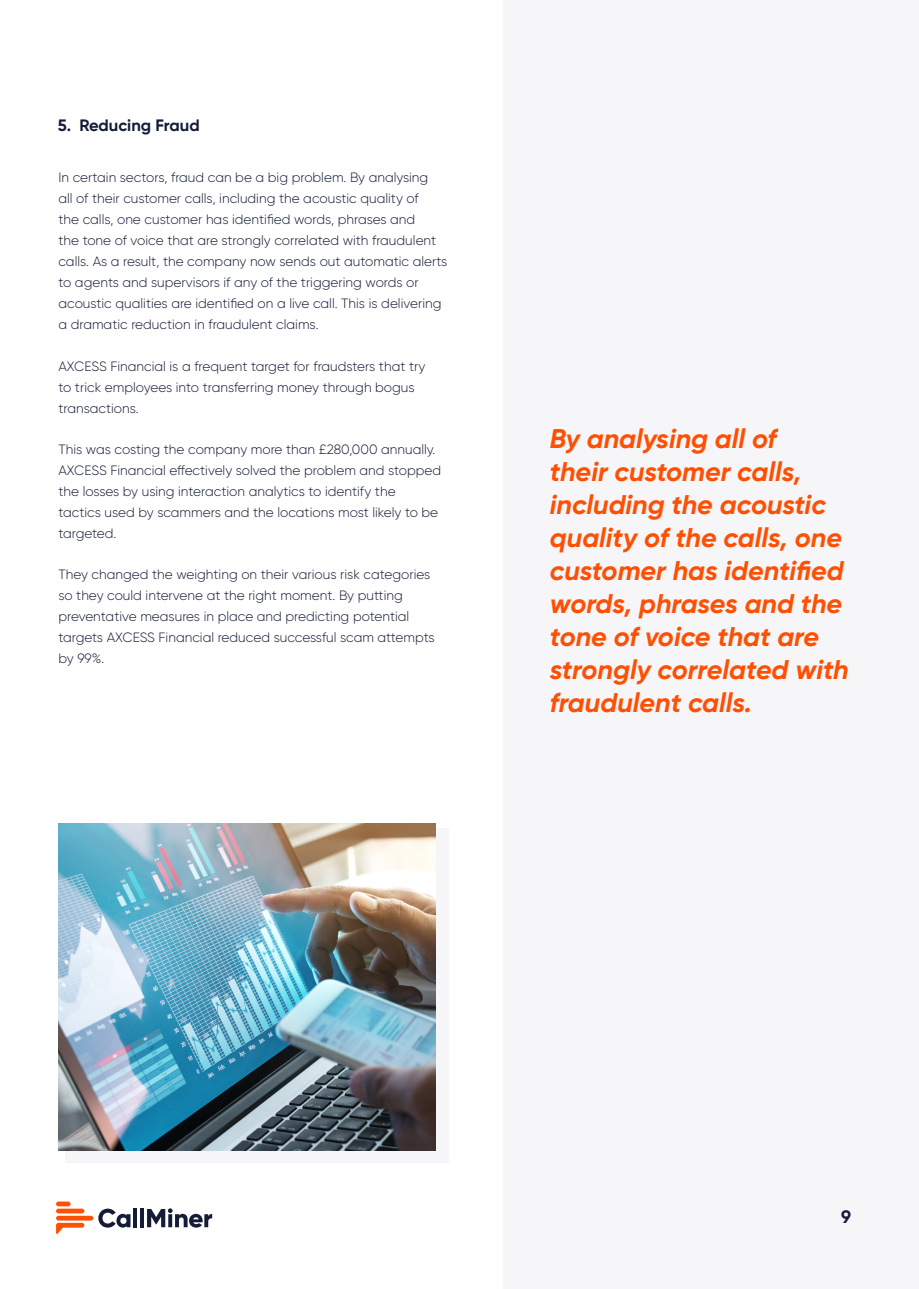
<style>
.page{position:relative;width:919px;height:1289px;background:#fff}
.page>*{position:absolute;margin:0;border:0;box-sizing:border-box;transform-origin:0 0}
.Callout_Orange{font:italic 700 27px/33px "Gilroy";color:#ff4f03}
.t1{font:700 18px "Gilroy";color:#141c38}
.H3-_BLUE_CHAPTER_-_N{font:700 16.5px "Gilroy";color:#141c38}
.BODY_COPY{font:300 13.5px/21px "Gilroy";color:#141c38}
</style>
<div class="page">
<div style="left:503px;top:0;width:415px;height:1288px;background:#f6f6f8"></div>
<div style="left:56px;top:1208px;width:28px;height:5px;background:#ff4f03;border-radius:2px"></div>
<svg style="left:56px;top:1222px;width:28px;height:12px"></svg>
<div style="left:56px;top:1201px;width:15px;height:5px;background:#ff4f03;border-radius:2px"></div>
<div style="left:56px;top:1215px;width:37px;height:5px;background:#ff4f03;border-radius:2px"></div>
<svg style="left:98px;top:1208px;width:32px;height:19px"></svg>
<hr style="left:133px;top:1208px;width:4px;height:19px;background:#141c38">
<hr style="left:140px;top:1208px;width:4px;height:19px;background:#141c38">
<svg style="left:147px;top:1208px;width:65px;height:19px"></svg>
<div style="left:65px;top:828px;width:383px;height:333px;background:#f6f6f8"></div>
<img style="left:58px;top:823px;width:377px;height:327px">
<p class="H3-_BLUE_CHAPTER_-_N" style="left:58px;top:115px;width:143px">5. Reducing Fraud</p>
<p class="BODY_COPY" style="left:58px;top:167px;width:390px">In certain sectors, fraud can be a big problem. By analysing<br>all of their customer calls, including the acoustic quality of<br>the calls, one customer has identified words, phrases and<br>the tone of voice that are strongly correlated with fraudulent calls. As a result, the company now sends out automatic alerts to agents and supervisors if any of the triggering words or acoustic qualities are identified on a live call. This is delivering a dramatic reduction in fraudulent claims.</p>
<p class="BODY_COPY" style="left:58px;top:355px;width:368px">AXCESS Financial is a frequent target for fraudsters that try to trick employees into transferring money through bogus transactions.</p>
<p class="BODY_COPY" style="left:58px;top:438px;width:384px">This was costing the company more than £280,000 annually.<br>AXCESS Financial effectively solved the problem and stopped the losses by using interaction analytics to identify the tactics used by scammers and the locations most likely to be targeted.</p>
<p class="BODY_COPY" style="left:58px;top:564px;width:377px">They changed the weighting on their various risk categories so they could intervene at the right moment. By putting preventative measures in place and predicting potential targets AXCESS Financial reduced successful scam attempts by 99%.</p>
<p class="Callout_Orange" style="left:550px;top:421px;width:300px">By analysing all of<br>their customer calls, including the acoustic quality of the calls, one customer has identified words, phrases and the tone of voice that are strongly correlated with fraudulent calls.</p>
<p class="t1" style="left:841px;top:1205px;width:11px">9</p>
</div>
